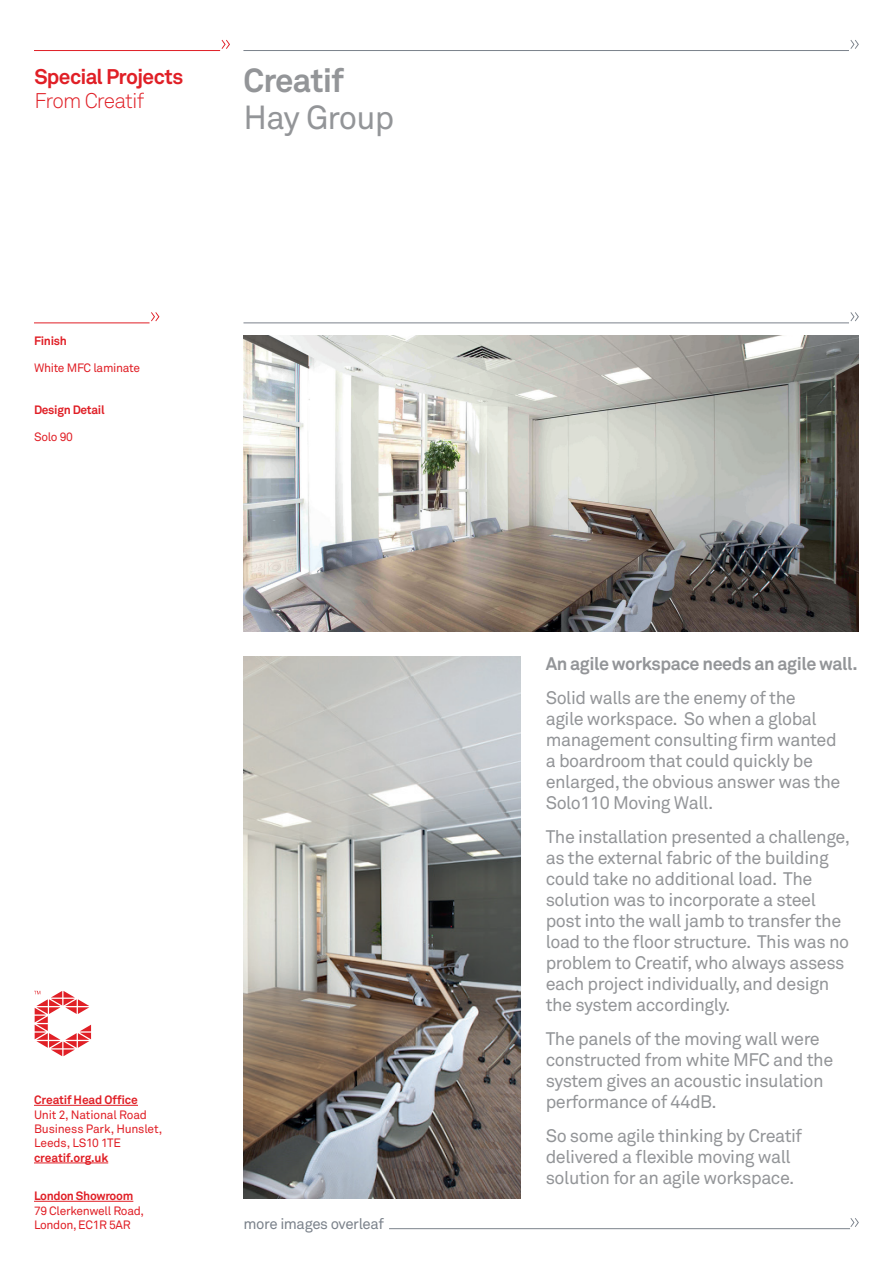
<style>
.page{position:relative;width:893px;height:1263px;background:#fff}
.page>*{position:absolute;margin:0;border:0;box-sizing:border-box;transform-origin:0 0}
.t1{font:33px "SBC Akkurat Pro";letter-spacing:-.025em;color:#939598}
.t2{font:33px "SBC Akkurat Bold Pro";letter-spacing:-.025em;color:#939598}
.t3{font:21px "SBC Akkurat Bold Pro";letter-spacing:-.035em;color:#e01f26}
.t4{font:21px "SBC Akkurat Light Pro";letter-spacing:-.045em;color:#e01f26}
.t5{font:18px/21px "SBC Akkurat Pro";letter-spacing:-.025em;color:#939598}
.t6{font:18px "SBC Akkurat Bold Pro";letter-spacing:-.025em;color:#939598}
.t7{font:15px "SBC Akkurat Pro";letter-spacing:-.03em;color:#7b828b}
.t8{font:12px/14.4px "SBC Akkurat Pro";letter-spacing:-.025em;color:#e01f26}
.t9{font:12px "SBC Akkurat Bold Pro";letter-spacing:-.025em;color:#e01f26}
</style>
<div class="page">
<svg style="left:850px;top:40px;width:9px;height:9px"></svg>
<hr style="left:243px;top:50px;width:606px;height:1px;background:#7b828b">
<svg style="left:850px;top:312px;width:9px;height:9px"></svg>
<hr style="left:243px;top:323px;width:606px;height:1px;background:#7b828b">
<svg style="left:850px;top:1218px;width:9px;height:9px"></svg>
<hr style="left:389px;top:1228px;width:461px;height:1px;background:#7b828b">
<svg style="left:222px;top:40px;width:8px;height:9px"></svg>
<hr style="left:34px;top:50px;width:186px;height:1px;background:#e01f26">
<svg style="left:151px;top:312px;width:8px;height:9px"></svg>
<hr style="left:34px;top:323px;width:116px;height:1px;background:#e01f26">
<img style="left:243px;top:336px;width:616px;height:295px">
<img style="left:243px;top:656px;width:278px;height:543px">
<hr style="left:34px;top:1105px;width:104px;height:1px;background:#e01f26">
<hr style="left:34px;top:1163px;width:74px;height:1px;background:#e01f26">
<hr style="left:34px;top:1201px;width:99px;height:1px;background:#e01f26">
<svg style="left:34px;top:991px;width:57px;height:65px"></svg>
<p class="t3" style="left:34px;top:64px;width:150px">Special Projects</p>
<p class="t4" style="left:34px;top:89px;width:111px">From Creatif</p>
<h1 class="t2" style="left:243px;top:60px;width:102px">Creatif</h1>
<h1 class="t1" style="left:243px;top:99px;width:153px">Hay Group</h1>
<p class="t9" style="left:34px;top:334px;width:34px">Finish</p>
<p class="t8" style="left:34px;top:361px;width:108px">White MFC laminate</p>
<p class="t9" style="left:34px;top:402px;width:72px">Design Detail</p>
<p class="t8" style="left:34px;top:430px;width:40px">Solo 90</p>
<p class="t9" style="left:34px;top:1092px;width:105px">Creatif Head Office</p>
<p class="t8" style="left:34px;top:1107px;width:130px">Unit 2, National Road<br>Business Park, Hunslet,<br>Leeds, LS10 1TE</p>
<p class="t9" style="left:34px;top:1150px;width:76px">creatif.org.uk</p>
<p class="t9" style="left:34px;top:1188px;width:101px">London Showroom</p>
<p class="t8" style="left:34px;top:1203px;width:112px">79 Clerkenwell Road,<br>London, EC1R 5AR</p>
<p class="t7" style="left:243px;top:1215px;width:142px">more images overleaf</p>
<p class="t6" style="left:546px;top:653px;width:314px">An agile workspace needs an agile wall.</p>
<p class="t5" style="left:546px;top:688px;width:296px">Solid walls are the enemy of the<br>agile workspace. So when a global management consulting firm wanted a boardroom that could quickly be enlarged, the obvious answer was the<br>Solo110 Moving Wall.</p>
<p class="t5" style="left:546px;top:827px;width:306px">The installation presented a challenge, as the external fabric of the building could take no additional load. The solution was to incorporate a steel post into the wall jamb to transfer the load to the floor structure. This was no problem to Creatif, who always assess each project individually, and design the system accordingly.</p>
<p class="t5" style="left:546px;top:1028px;width:289px">The panels of the moving wall were constructed from white MFC and the system gives an acoustic insulation performance of 44dB.</p>
<p class="t5" style="left:546px;top:1125px;width:258px">So some agile thinking by Creatif delivered a flexible moving wall solution for an agile workspace.</p>
</div>
